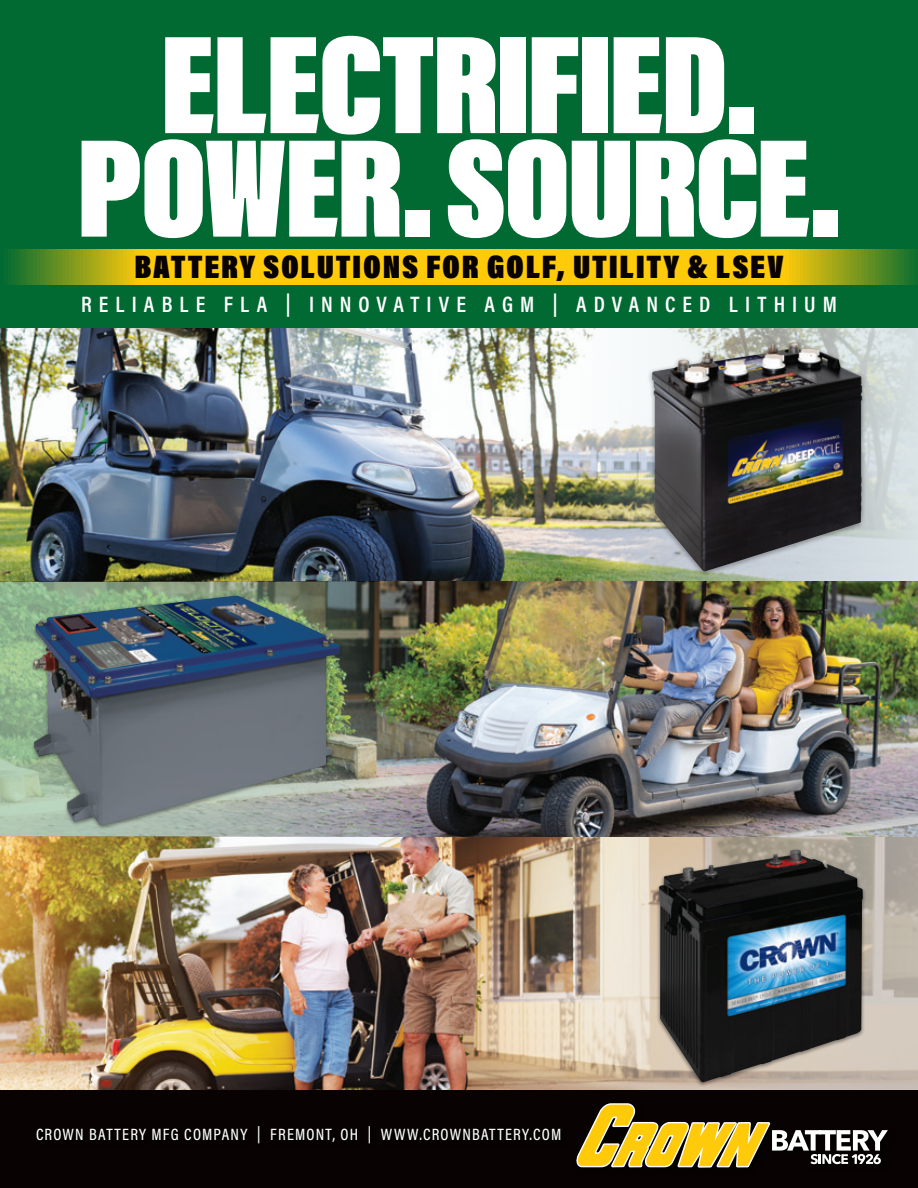
<style>
.page{position:relative;width:918px;height:1188px;background:#fff}
.page>*{position:absolute;margin:0;border:0;box-sizing:border-box;transform-origin:0 0}
.t1{font:900 144px/103.5px "Acumin Pro Extra Cond";letter-spacing:-.02em;color:#fff;text-align:center;scale:1.1 1}
.t2{font:900 33px "Acumin Pro Cond";letter-spacing:.05em;color:#080302}
.t3{font:600 22.5px "Acumin Pro Cond";letter-spacing:.315em;color:#fff}
.t4{font:500 16.5px "Acumin Pro Cond";letter-spacing:.07em;color:#fff}
</style>
<div class="page">
<img style="left:0;top:328px;width:918px;height:763px">
<div style="left:0;top:0;width:918px;height:328px;background:#016a32"></div>
<svg style="left:8px;top:249px;width:910px;height:36px;background:#dabc0f"></svg>
<img style="left:391px;top:836px;width:527px;height:255px">
<img style="left:0;top:582px;width:918px;height:254px">
<div style="left:0;top:1091px;width:918px;height:97px;background:#080302"></div>
<div style="left:35px;top:1124px;width:532px;height:26px;background:#000"></div>
<svg style="left:576px;top:1103px;width:312px;height:65px"></svg>
<div style="left:30px;top:593px;width:314px;height:237px;background:#080302;opacity:.42"></div>
<img style="left:33px;top:595px;width:307px;height:231px">
<div style="left:656px;top:848px;width:210px;height:239px;background:#080302;opacity:.42"></div>
<img style="left:659px;top:850px;width:204px;height:232px">
<div style="left:648px;top:340px;width:219px;height:237px;background:#080302;opacity:.33"></div>
<img style="left:652px;top:343px;width:210px;height:228px">
<h1 class="t1" style="left:76px;top:32px;width:697px">ELECTRIFIED.<br>POWER. SOURCE.</h1>
<h2 class="t2" style="left:135px;top:246px;width:650px">BATTERY SOLUTIONS FOR GOLF, UTILITY &amp; LSEV</h2>
<h3 class="t3" style="left:81px;top:290px;width:757px">RELIABLE FLA | INNOVATIVE AGM | ADVANCED LITHIUM</h3>
<p class="t4" style="left:36px;top:1124px;width:527px">CROWN BATTERY MFG COMPANY | FREMONT, OH | WWW.CROWNBATTERY.COM</p>
</div>
